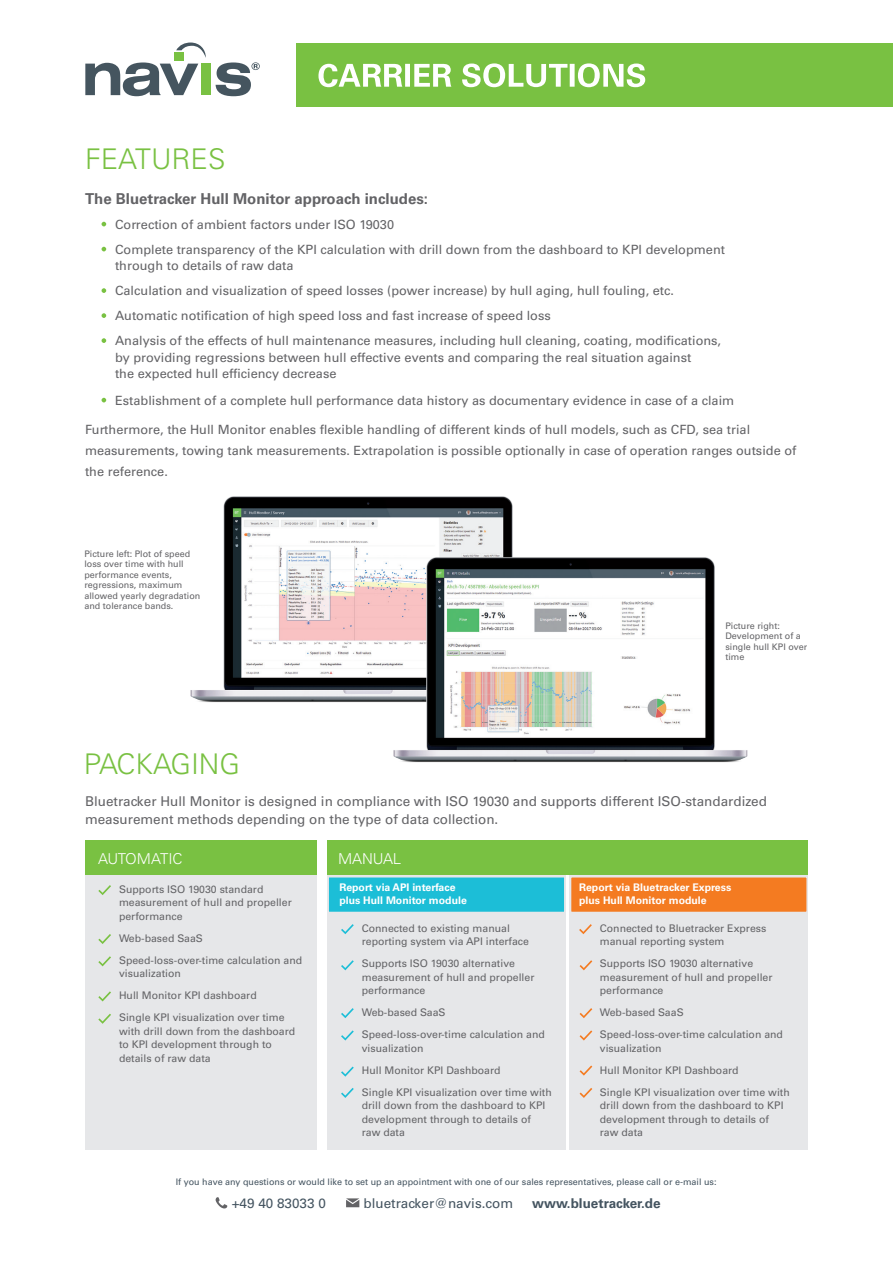
<style>
.page{position:relative;width:893px;height:1263px;background:#fff}
.page>*{position:absolute;margin:0;border:0;box-sizing:border-box;transform-origin:0 0}
.t1{font:300 28.5px "Univers LT Std";color:#79c142}
.t2{font:700 15px "Univers LT Std";color:#636366}
.t3{font:300 15px "Univers LT Std";letter-spacing:-.01em;color:#fff}
.t4{font:13.5px/18px "Univers LT Std";color:#636366}
.t5{font:13.5px "Univers LT Std";color:#445460}
.t6{font:700 13.5px "Univers LT Std";color:#445460}
.t7{font:12.75px/25px "Univers LT Std";color:#636366}
.t8{font:10.5px/13.5px "Univers LT Std";color:#636366}
.t9{font:700 10.5px/13.5px "Univers LT Std";color:#fff}
.t10{font:9px/10.5px "Univers LT Std";color:#636366}
.t11{font:9px "Univers LT Std";color:#445460}
</style>
<div class="page">
<svg style="left:346px;top:1198px;width:13px;height:9px"></svg>
<svg style="left:216px;top:1197px;width:11px;height:11px"></svg>
<img style="left:190px;top:496px;width:323px;height:206px">
<img style="left:383px;top:535px;width:365px;height:228px">
<div style="left:201px;top:64px;width:10px;height:31px;background:#79c142"></div>
<svg style="left:85px;top:43px;width:121px;height:53px"></svg>
<div style="left:174px;top:52px;width:10px;height:8px;background:#79c142"></div>
<svg style="left:216px;top:62px;width:44px;height:34px"></svg>
<div style="left:297px;top:43px;width:596px;height:63px;background:#79c142"></div>
<svg style="left:318px;top:63px;width:327px;height:24px"></svg>
<svg style="left:102px;top:222px;width:4px;height:4px"></svg>
<svg style="left:102px;top:247px;width:4px;height:4px"></svg>
<svg style="left:102px;top:288px;width:4px;height:5px"></svg>
<svg style="left:102px;top:313px;width:4px;height:5px"></svg>
<svg style="left:102px;top:338px;width:4px;height:5px"></svg>
<svg style="left:102px;top:398px;width:4px;height:4px"></svg>
<div style="left:85px;top:873px;width:231px;height:276px;background:#e6e7e9"></div>
<div style="left:327px;top:873px;width:239px;height:276px;background:#e6e7e9"></div>
<div style="left:570px;top:873px;width:238px;height:276px;background:#e6e7e9"></div>
<div style="left:85px;top:841px;width:231px;height:34px;background:#79c142"></div>
<div style="left:327px;top:841px;width:481px;height:34px;background:#79c142"></div>
<div style="left:327px;top:876px;width:239px;height:37px;background:#1cbed7;border:2px solid #e6e7e9"></div>
<div style="left:570px;top:876px;width:238px;height:37px;background:#f47b21;border:2px solid #e6e7e9"></div>
<svg style="left:98px;top:885px;width:13px;height:10px"></svg>
<svg style="left:341px;top:924px;width:13px;height:10px"></svg>
<svg style="left:341px;top:960px;width:13px;height:10px"></svg>
<svg style="left:580px;top:960px;width:12px;height:10px"></svg>
<svg style="left:341px;top:1008px;width:13px;height:10px"></svg>
<svg style="left:580px;top:1008px;width:12px;height:10px"></svg>
<svg style="left:341px;top:1030px;width:13px;height:10px"></svg>
<svg style="left:580px;top:1030px;width:12px;height:10px"></svg>
<svg style="left:341px;top:1066px;width:13px;height:11px"></svg>
<svg style="left:580px;top:1065px;width:12px;height:10px"></svg>
<svg style="left:341px;top:1088px;width:13px;height:10px"></svg>
<svg style="left:580px;top:1088px;width:12px;height:10px"></svg>
<svg style="left:579px;top:924px;width:13px;height:10px"></svg>
<svg style="left:98px;top:934px;width:13px;height:10px"></svg>
<svg style="left:98px;top:956px;width:13px;height:10px"></svg>
<svg style="left:98px;top:991px;width:13px;height:10px"></svg>
<svg style="left:98px;top:1014px;width:13px;height:10px"></svg>
<h1 class="t1" style="left:85px;top:142px;width:142px">FEATURES</h1>
<h2 class="t2" style="left:85px;top:189px;width:344px">The Bluetracker Hull Monitor approach includes:</h2>
<p class="t7" style="left:115px;top:212px;width:611px">Correction of ambient factors under ISO 19030<br>Complete transparency of the KPI calculation with drill down from the dashboard to KPI development</p>
<p class="t7" style="left:115px;top:253px;width:608px">through to details of raw data<br>Calculation and visualization of speed losses (power increase) by hull aging, hull fouling, etc.<br>Automatic notification of high speed loss and fast increase of speed loss<br>Analysis of the effects of hull maintenance measures, including hull cleaning, coating, modifications,</p>
<p class="t7" style="left:115px;top:349px;width:578px;line-height:16.5px">by providing regressions between hull effective events and comparing the real situation against the expected hull efficiency decrease</p>
<p class="t7" style="left:115px;top:388px;width:621px">Establishment of a complete hull performance data history as documentary evidence in case of a claim</p>
<p class="t7" style="left:85px;top:419px;width:713px;line-height:21px">Furthermore, the Hull Monitor enables flexible handling of different kinds of hull models, such as CFD, sea trial measurements, towing tank measurements. Extrapolation is possible optionally in case of operation ranges outside of the reference.</p>
<p class="t10" style="left:84px;top:548px;width:118px">Picture left: Plot of speed loss over time with hull performance events, regressions, maximum allowed yearly degradation and tolerance bands.</p>
<h1 class="t1" style="left:84px;top:747px;width:158px">PACKAGING</h1>
<p class="t10" style="left:725px;top:620px;width:83px">Picture right:<br>Development of a single hull KPI over time</p>
<p class="t4" style="left:85px;top:792px;width:683px">Bluetracker Hull Monitor is designed in compliance with ISO 19030 and supports different ISO-standardized measurement methods depending on the type of data collection.</p>
<h2 class="t3" style="left:98px;top:849px;width:86px">AUTOMATIC</h2>
<h2 class="t3" style="left:338px;top:849px;width:65px">MANUAL</h2>
<p class="t9" style="left:339px;top:880px;width:129px">Report via API interface plus Hull Monitor module</p>
<p class="t9" style="left:579px;top:880px;width:154px">Report via Bluetracker Express plus Hull Monitor module</p>
<p class="t8" style="left:119px;top:882px;width:174px">Supports ISO 19030 standard measurement of hull and propeller performance</p>
<p class="t8" style="left:119px;top:927px;width:185px;line-height:22px">Web-based SaaS<br>Speed-loss-over-time calculation and</p>
<p class="t8" style="left:119px;top:962px;width:167px;line-height:22px">visualization<br>Hull Monitor KPI dashboard<br>Single KPI visualization over time</p>
<p class="t8" style="left:119px;top:1024px;width:178px">with drill down from the dashboard to KPI development through to details of raw data</p>
<p class="t8" style="left:362px;top:921px;width:169px">Connected to existing manual reporting system via API interface</p>
<p class="t8" style="left:362px;top:957px;width:174px">Supports ISO 19030 alternative measurement of hull and propeller performance</p>
<p class="t8" style="left:362px;top:1001px;width:185px;line-height:22px">Web-based SaaS<br>Speed-loss-over-time calculation and</p>
<p class="t8" style="left:362px;top:1037px;width:192px;line-height:22px">visualization<br>Hull Monitor KPI Dashboard<br>Single KPI visualization over time with</p>
<p class="t8" style="left:362px;top:1099px;width:185px">drill down from the dashboard to KPI development through to details of raw data</p>
<p class="t8" style="left:600px;top:921px;width:168px">Connected to Bluetracker Express manual reporting system</p>
<p class="t8" style="left:600px;top:957px;width:174px">Supports ISO 19030 alternative measurement of hull and propeller performance</p>
<p class="t8" style="left:600px;top:1002px;width:185px;line-height:22px">Web-based SaaS<br>Speed-loss-over-time calculation and</p>
<p class="t8" style="left:600px;top:1037px;width:192px;line-height:22px">visualization<br>Hull Monitor KPI Dashboard<br>Single KPI visualization over time with</p>
<p class="t8" style="left:600px;top:1099px;width:185px">drill down from the dashboard to KPI development through to details of raw data</p>
<p class="t11" style="left:176px;top:1176px;width:542px">If you have any questions or would like to set up an appointment with one of our sales representatives, please call or e-mail us:</p>
<p class="t5" style="left:232px;top:1195px;width:96px">+49 40 83033 0</p>
<p class="t5" style="left:363px;top:1195px;width:151px">bluetracker@navis.com</p>
<p class="t6" style="left:532px;top:1195px;width:130px">www.bluetracker.de</p>
</div>
